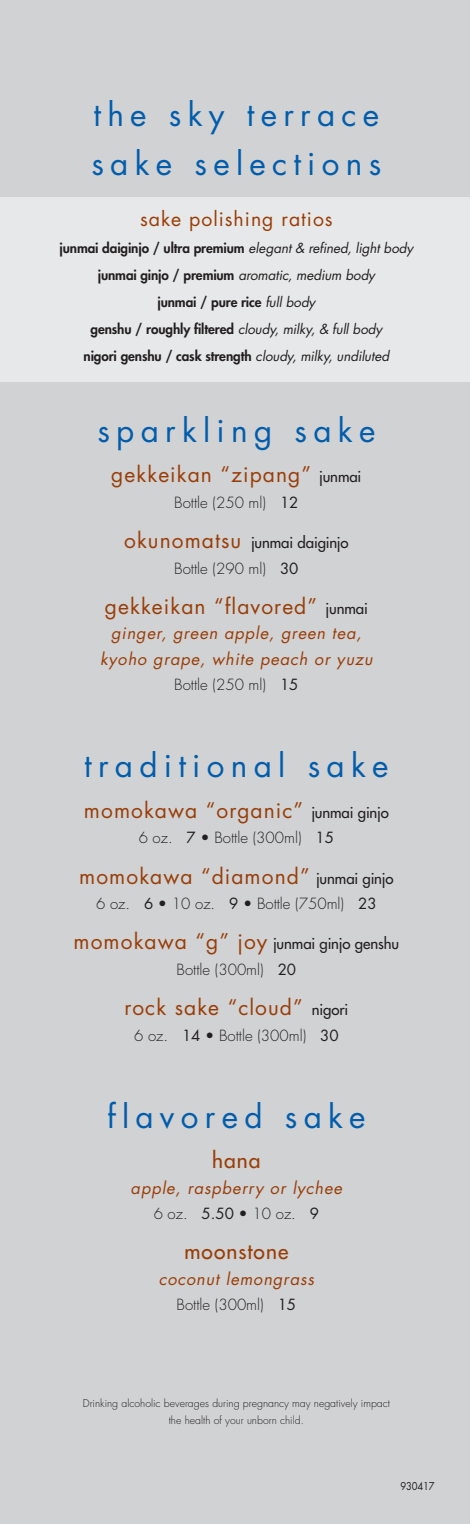
<style>
.page{position:relative;width:470px;height:1524px;background:#d1d2d4}
.page>*{position:absolute;margin:0;border:0;box-sizing:border-box;transform-origin:0 0}
.Sake_Menu_category{font:31.5px "Futura Std";letter-spacing:.2em;color:#015dab}
.Sake_Menu_style{font:31.5px "Futura Std";letter-spacing:.2em;color:#015dab}
.Sake_Menu_style-2{font:21px "Futura Std";letter-spacing:.05em;color:#993d07}
.Sake_Menu_style-3{font:500 21px "Futura Std";letter-spacing:.05em;color:#993d07}
.t1{font:19.5px "Futura Std";letter-spacing:.05em;color:#993d07}
.Sake_Menu_style-4{font:italic 16.5px/25.5px "Futura Std";letter-spacing:.05em;color:#993d07;text-align:center}
.Sake_Menu_style-5{font:300 15px "Futura Std";color:#231f20}
.Sake_Menu_style-6{font:500 15px/25.5px "Futura Std";letter-spacing:-.015em;color:#231f20;text-align:center}
.t2{font:800 13.5px "Futura Std";letter-spacing:-.01em;color:#231f20}
.t3{font:300 10.5px "Futura Std";color:#231f20}
.t4{font:10.5px "Futura Std";letter-spacing:-.015em;color:#231f20;scale:.9 1}
.s1{font-weight:400;font-style:italic}
.s2{font-weight:500;font-size:15px;color:#231f20}
.s3{font-weight:400}
.s4{font-weight:400;font-size:21px;color:#993d07}
.s5{font-weight:300}
</style>
<div class="page">
<div style="left:0;top:197px;width:470px;height:185px;background:#e7e8e9"></div>
<p class="Sake_Menu_category" style="left:94px;top:94px;width:287px">the sky terrace</p>
<p class="Sake_Menu_category" style="left:91px;top:144px;width:291px">sake selections</p>
<p class="t1" style="left:140px;top:206px;width:194px">sake polishing ratios</p>
<p class="t2" style="left:60px;top:239px;width:355px">junmai daiginjo / ultra premium <span class="s1">elegant &amp; refined, light body</span></p>
<p class="t2" style="left:98px;top:266px;width:279px">junmai ginjo / premium <span class="s1">aromatic, medium body</span></p>
<p class="t2" style="left:157px;top:293px;width:159px">junmai / pure rice <span class="s1">full body</span></p>
<p class="t2" style="left:91px;top:320px;width:293px">genshu / roughly filtered <span class="s1">cloudy, milky, &amp; full body</span></p>
<p class="t2" style="left:84px;top:347px;width:307px">nigori genshu / cask strength <span class="s1">cloudy, milky, undiluted</span></p>
<p class="Sake_Menu_category" style="left:97px;top:410px;width:280px">sparkling sake</p>
<p class="Sake_Menu_style-2" style="left:111px;top:461px;width:252px">gekkeikan “zipang” <span class="s2">junmai</span></p>
<p class="Sake_Menu_style-5" style="left:174px;top:493px;width:126px">Bottle (250 ml) <span class="s3">12</span></p>
<p class="Sake_Menu_style-6" style="left:124px;top:530px;width:226px"><span class="s4">okunomatsu</span> junmai daiginjo<br><span class="s5">Bottle (290 ml)</span> <span class="s3">30</span></p>
<p class="Sake_Menu_style-2" style="left:105px;top:593px;width:264px">gekkeikan “flavored” <span class="s2">junmai</span></p>
<p class="Sake_Menu_style-4" style="left:100px;top:621px;width:274px">ginger, green apple, green tea, kyoho grape, white peach or yuzu</p>
<p class="Sake_Menu_style-5" style="left:174px;top:676px;width:126px">Bottle (250 ml) <span class="s3">15</span></p>
<p class="Sake_Menu_category" style="left:84px;top:746px;width:306px">traditional sake</p>
<p class="Sake_Menu_style-2" style="left:84px;top:796px;width:306px">momokawa “organic” <span class="s2">junmai ginjo</span></p>
<p class="Sake_Menu_style-5" style="left:139px;top:829px;width:197px">6 oz. <span class="s3">7</span> • Bottle (300ml) <span class="s3">15</span></p>
<p class="Sake_Menu_style-2" style="left:79px;top:862px;width:316px">momokawa “diamond” <span class="s2">junmai ginjo</span></p>
<p class="Sake_Menu_style-5" style="left:96px;top:894px;width:282px">6 oz. <span class="s3">6</span> • 10 oz. <span class="s3">9</span> • Bottle (750ml) <span class="s3">23</span></p>
<p class="Sake_Menu_style-6" style="left:74px;top:931px;width:327px"><span class="s4">momokawa “g” joy</span> junmai ginjo genshu<br><span class="s5">Bottle (300ml)</span> <span class="s3">20</span></p>
<p class="Sake_Menu_style-2" style="left:124px;top:994px;width:226px">rock sake “cloud” <span class="s2">nigori</span></p>
<p class="Sake_Menu_style-5" style="left:134px;top:1026px;width:206px">6 oz. <span class="s3">14</span> • Bottle (300ml) <span class="s3">30</span></p>
<p class="Sake_Menu_style" style="left:107px;top:1096px;width:260px">flavored sake</p>
<p class="Sake_Menu_style-3" style="left:212px;top:1147px;width:50px">hana</p>
<p class="Sake_Menu_style-4" style="left:131px;top:1175px;width:213px">apple, raspberry or lychee</p>
<p class="Sake_Menu_style-5" style="left:154px;top:1204px;width:167px">6 oz. <span class="s3">5.50</span> • 10 oz. <span class="s3">9</span></p>
<p class="Sake_Menu_style-3" style="left:184px;top:1238px;width:105px">moonstone</p>
<p class="Sake_Menu_style-4" style="left:159px;top:1266px;width:157px">coconut lemongrass</p>
<p class="Sake_Menu_style-5" style="left:177px;top:1296px;width:121px">Bottle (300ml) <span class="s3">15</span></p>
<p class="t3" style="left:83px;top:1397px;width:309px">Drinking alcoholic beverages during pregnancy may negatively impact</p>
<p class="t3" style="left:169px;top:1414px;width:137px">the health of your unborn child.</p>
<p class="t4" style="left:400px;top:1479px;width:40px">930417</p>
</div>
